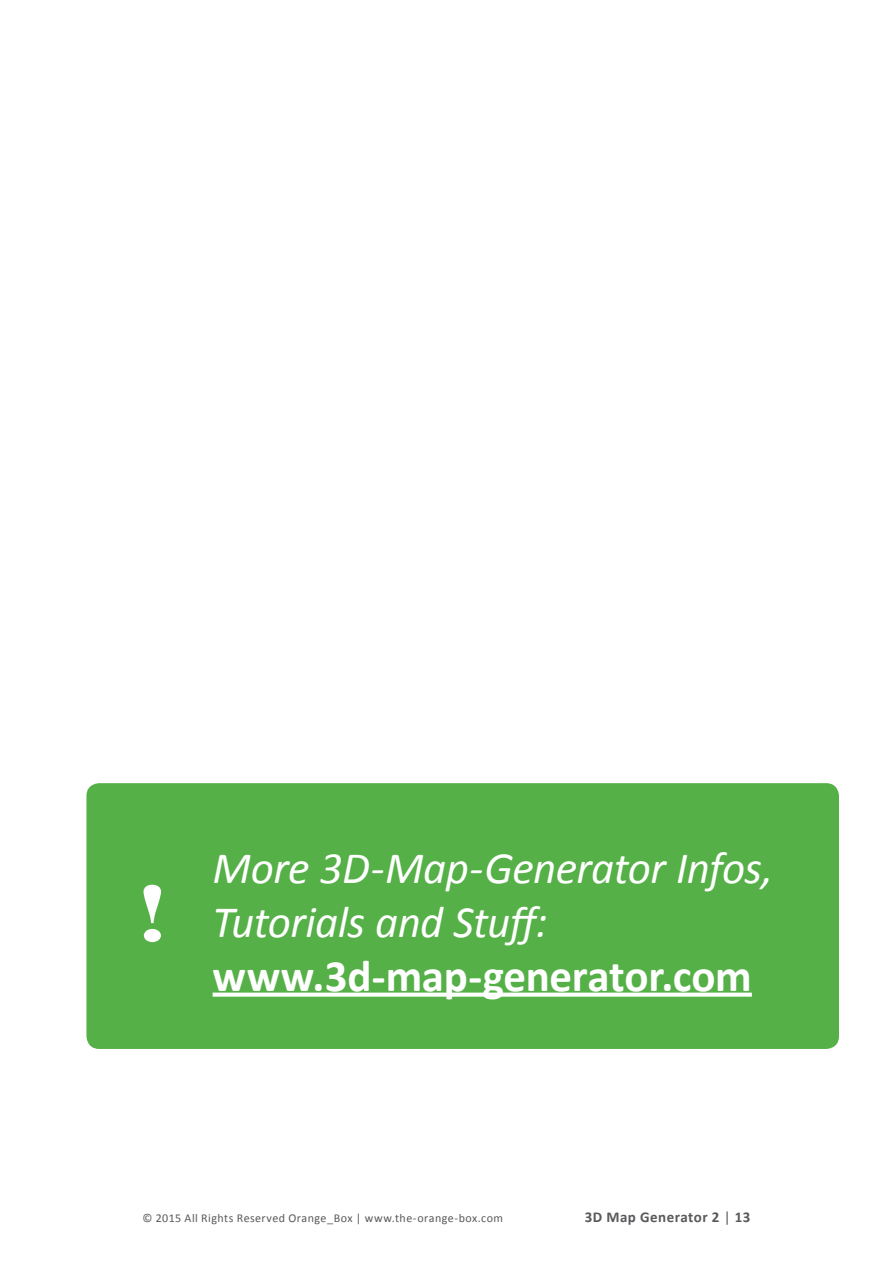
<style>
.page{position:relative;width:893px;height:1263px;background:#fff}
.page>*{position:absolute;margin:0;border:0;box-sizing:border-box;transform-origin:0 0}
.t1{font:italic 45px/54px "Calibri";letter-spacing:-.01em;color:#fff}
.t2{font:700 45px "Calibri";letter-spacing:-.01em;color:#fff}
.t3{font:700 15px "Calibri";letter-spacing:.03em;color:#58595b}
.t4{font:12px "Calibri";letter-spacing:.04em;color:#58595b}
.s1{font-weight:400}
</style>
<div class="page">
<div style="left:86px;top:783px;width:753px;height:266px;background:#55b047;border-radius:13px"></div>
<svg style="left:144px;top:885px;width:17px;height:57px"></svg>
<div style="left:213px;top:992px;width:539px;height:5px;background:#fff"></div>
<h1 class="t1" style="left:213px;top:839px;width:562px">More 3D-Map-Generator Infos,<br>Tutorials and Stuff:</h1>
<h1 class="t2" style="left:213px;top:948px;width:541px">www.3d-map-generator.com</h1>
<p class="t4" style="left:143px;top:1211px;width:362px">© 2015 All Rights Reserved Orange_Box | www.the-orange-box.com</p>
<p class="t3" style="left:585px;top:1208px;width:167px">3D Map Generator 2 <span class="s1">|</span> 13</p>
</div>
